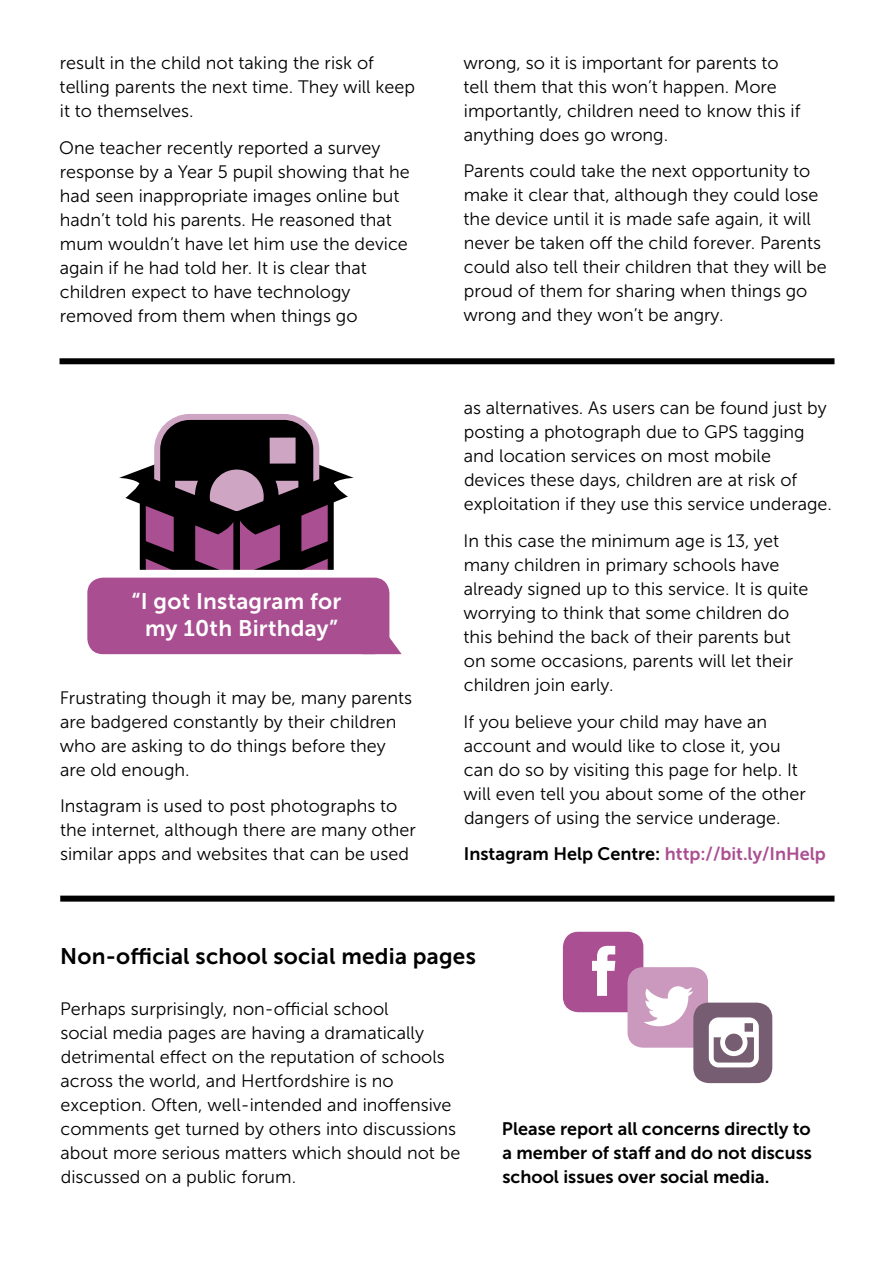
<style>
.page{position:relative;width:893px;height:1263px;background:#fff}
.page>*{position:absolute;margin:0;border:0;box-sizing:border-box;transform-origin:0 0}
.t1{font:22.5px "Museo Sans 700";letter-spacing:.01em;color:#000}
.t2{font:22.5px/27px "Museo Sans 700";letter-spacing:.01em;color:#fff;text-align:center}
.t3{font:18px/24px "Museo Sans 300";color:#000}
.t4{font:18px/24px "Museo Sans 700";color:#000;text-align:justify}
.s1{color:#aa4f91}
</style>
<div class="page">
<div style="left:154px;top:414px;width:165px;height:165px;border:6px solid #cfa5c4;border-radius:33px"></div>
<svg style="left:119px;top:420px;width:235px;height:158px"></svg>
<div style="left:234px;top:513px;width:6px;height:61px;background:#000"></div>
<div style="left:60px;top:358px;width:774px;height:6px;background:#000"></div>
<div style="left:127px;top:570px;width:227px;height:37px;background:#fff;border-radius:4px"></div>
<div style="left:60px;top:896px;width:774px;height:6px;background:#000"></div>
<div style="left:88px;top:578px;width:301px;height:75px;background:#a94e91;border-radius:15px"></div>
<div style="left:87px;top:578px;width:302px;height:76px;border:2px solid #a94e91;border-radius:15px"></div>
<svg style="left:361px;top:625px;width:41px;height:30px"></svg>
<div style="left:563px;top:932px;width:80px;height:80px;background:#aa4f91;border-radius:15px"></div>
<svg style="left:592px;top:946px;width:23px;height:50px"></svg>
<div style="left:627px;top:967px;width:81px;height:81px;background:#ca99bd;border-radius:15px"></div>
<svg style="left:644px;top:986px;width:49px;height:40px"></svg>
<div style="left:693px;top:1002px;width:79px;height:81px;background:#765d71;border-radius:15px"></div>
<svg style="left:709px;top:1017px;width:50px;height:50px"></svg>
<p class="t3" style="left:60px;top:51px;width:357px">result in the child not taking the risk of telling parents the next time. They will keep it to themselves.</p>
<p class="t3" style="left:59px;top:135px;width:352px">One teacher recently reported a survey response by a Year 5 pupil showing that he had seen inappropriate images online but hadn’t told his parents. He reasoned that mum wouldn’t have let him use the device again if he had told her. It is clear that children expect to have technology removed from them when things go</p>
<p class="t2" style="left:132px;top:587px;width:211px">“I got Instagram for my 10th Birthday”</p>
<p class="t3" style="left:60px;top:686px;width:354px">Frustrating though it may be, many parents are badgered constantly by their children who are asking to do things before they are old enough.</p>
<p class="t3" style="left:60px;top:794px;width:357px">Instagram is used to post photographs to the internet, although there are many other similar apps and websites that can be used</p>
<p class="t3" style="left:463px;top:51px;width:338px">wrong, so it is important for parents to tell them that this won’t happen. More importantly, children need to know this if anything does go wrong.</p>
<p class="t3" style="left:463px;top:159px;width:365px">Parents could take the next opportunity to make it clear that, although they could lose the device until it is made safe again, it will never be taken off the child forever. Parents could also tell their children that they will be proud of them for sharing when things go wrong and they won’t be angry.</p>
<p class="t3" style="left:464px;top:396px;width:370px">as alternatives. As users can be found just by posting a photograph due to GPS tagging and location services on most mobile devices these days, children are at risk of exploitation if they use this service underage.</p>
<p class="t3" style="left:463px;top:529px;width:347px">In this case the minimum age is 13, yet many children in primary schools have already signed up to this service. It is quite worrying to think that some children do this behind the back of their parents but on some occasions, parents will let their children join early.</p>
<p class="t3" style="left:463px;top:709px;width:344px">If you believe your child may have an account and would like to close it, you can do so by visiting this page for help. It will even tell you about some of the other dangers of using the service underage.</p>
<p class="t4" style="left:464px;top:842px;width:364px">Instagram Help Centre: <span class="s1">http://bit.ly/InHelp</span></p>
<p class="t1" style="left:60px;top:944px;width:417px">Non-official school social media pages</p>
<p class="t3" style="left:60px;top:997px;width:402px">Perhaps surprisingly, non-official school<br>social media pages are having a dramatically detrimental effect on the reputation of schools across the world, and Hertfordshire is no exception. Often, well-intended and inoffensive comments get turned by others into discussions about more serious matters which should not be discussed on a public forum.</p>
<p class="t4" style="left:502px;top:1117px;width:312px">Please report all concerns directly to a member of staff and do not discuss school issues over social media.</p>
</div>
